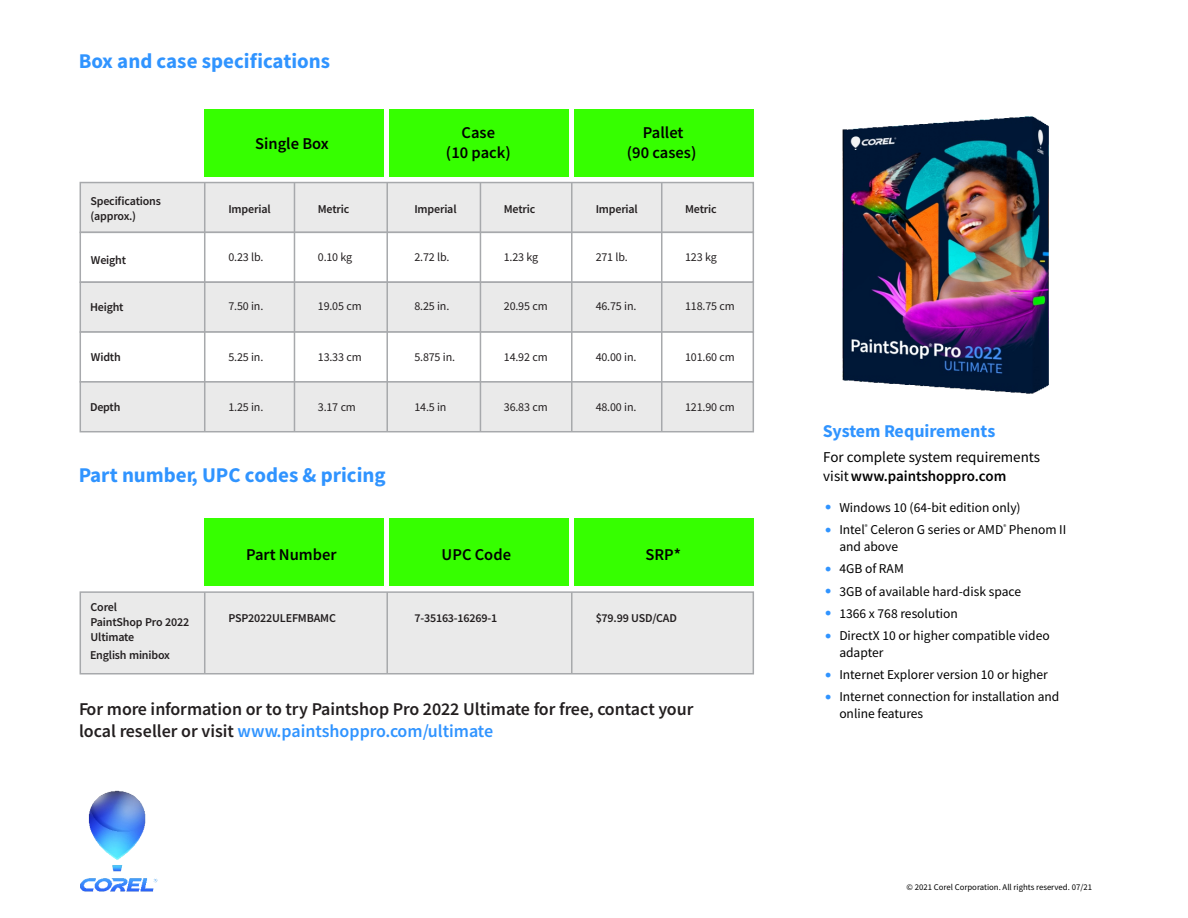
<style>
.page{position:relative;width:1188px;height:918px;background:#fff}
.page>*{position:absolute;margin:0;border:0;box-sizing:border-box;transform-origin:0 0}
.t1{font:700 21px "Source Sans Pro";color:#3094ff}
.t2{font:600 18px/22.6px "Source Sans Pro";color:#231f20}
.t3{font:700 18px "Source Sans Pro";color:#3094ff}
.t4{font:600 16.5px/19.8px "Source Sans Pro";color:#000;text-align:center}
.t5{font:15px/18.9px "Source Sans Pro";color:#000}
.t6{font:13.5px/22.2px "Source Sans Pro";color:#000}
.t7{font:600 12px/15.1px "Source Sans Pro";letter-spacing:-.015em;color:#231f20}
.t8{font:12px "Source Sans Pro";letter-spacing:-.015em;color:#231f20}
.t9{font:8.7px "Source Sans Pro";color:#000}
.t10{font:6.75px "Source Sans Pro";color:#000}
.s1{color:#3094ff}
.s2{font-weight:600}
</style>
<div class="page">
<div style="left:80px;top:182px;width:674px;height:51px;background:#eaeaea;border:2px solid #a7a9ac"></div>
<div style="left:80px;top:232px;width:674px;height:51px;background:#fff;border:2px solid #a7a9ac"></div>
<div style="left:80px;top:281px;width:674px;height:52px;background:#eaeaea;border:2px solid #a7a9ac"></div>
<div style="left:80px;top:331px;width:674px;height:52px;background:#fff;border:2px solid #a7a9ac"></div>
<div style="left:80px;top:381px;width:674px;height:51px;background:#eaeaea;border:2px solid #a7a9ac"></div>
<div style="left:574px;top:109px;width:179px;height:68px;background:#36ff00"></div>
<div style="left:389px;top:109px;width:180px;height:68px;background:#36ff00"></div>
<div style="left:205px;top:109px;width:179px;height:68px;background:#36ff00"></div>
<hr style="left:294px;top:183px;width:1px;height:249px;background:#a7a9ac">
<hr style="left:204px;top:183px;width:1px;height:249px;background:#a7a9ac">
<hr style="left:386px;top:183px;width:2px;height:249px;background:#a7a9ac">
<hr style="left:571px;top:183px;width:2px;height:249px;background:#a7a9ac">
<hr style="left:480px;top:183px;width:1px;height:249px;background:#a7a9ac">
<hr style="left:661px;top:183px;width:1px;height:249px;background:#a7a9ac">
<div style="left:80px;top:591px;width:674px;height:84px;background:#eaeaea;border:2px solid #a7a9ac"></div>
<div style="left:574px;top:519px;width:179px;height:67px;background:#36ff00"></div>
<div style="left:389px;top:519px;width:180px;height:67px;background:#36ff00"></div>
<div style="left:205px;top:519px;width:179px;height:67px;background:#36ff00"></div>
<hr style="left:204px;top:592px;width:1px;height:82px;background:#a7a9ac">
<hr style="left:386px;top:592px;width:2px;height:82px;background:#a7a9ac">
<hr style="left:571px;top:592px;width:2px;height:82px;background:#a7a9ac">
<img style="left:80px;top:790px;width:78px;height:102px">
<img style="left:842px;top:116px;width:207px;height:278px">
<h1 class="t1" style="left:79px;top:53px;width:253px">Box and case specifications</h1>
<p class="t7" style="left:90px;top:194px;width:72px">Specifications (approx.)</p>
<p class="t7" style="left:91px;top:254px;width:37px">Weight</p>
<p class="t7" style="left:90px;top:300px;width:35px">Height</p>
<p class="t7" style="left:91px;top:350px;width:31px">Width</p>
<p class="t7" style="left:90px;top:400px;width:32px">Depth</p>
<p class="t4" style="left:255px;top:135px;width:75px">Single Box</p>
<p class="t4" style="left:446px;top:124px;width:66px">Case<br>(10 pack)</p>
<p class="t4" style="left:627px;top:124px;width:71px">Pallet<br>(90 cases)</p>
<p class="t7" style="left:228px;top:202px;width:44px">Imperial</p>
<p class="t7" style="left:318px;top:202px;width:33px">Metric</p>
<p class="t8" style="left:228px;top:252px;width:36px">0.23 lb.</p>
<p class="t8" style="left:318px;top:252px;width:36px">0.10 kg</p>
<p class="t8" style="left:414px;top:252px;width:36px">2.72 lb.</p>
<p class="t8" style="left:504px;top:252px;width:36px">1.23 kg</p>
<p class="t8" style="left:596px;top:252px;width:34px">271 lb.</p>
<p class="t8" style="left:685px;top:252px;width:33px">123 kg</p>
<p class="t8" style="left:228px;top:301px;width:36px">7.50 in.</p>
<p class="t8" style="left:318px;top:301px;width:45px">19.05 cm</p>
<p class="t8" style="left:414px;top:301px;width:36px">8.25 in.</p>
<p class="t8" style="left:504px;top:301px;width:45px">20.95 cm</p>
<p class="t8" style="left:596px;top:301px;width:42px">46.75 in.</p>
<p class="t8" style="left:685px;top:301px;width:51px">118.75 cm</p>
<p class="t7" style="left:414px;top:202px;width:44px">Imperial</p>
<p class="t7" style="left:504px;top:202px;width:33px">Metric</p>
<p class="t7" style="left:596px;top:202px;width:44px">Imperial</p>
<p class="t7" style="left:685px;top:202px;width:33px">Metric</p>
<p class="t8" style="left:228px;top:352px;width:36px">5.25 in.</p>
<p class="t8" style="left:318px;top:352px;width:45px">13.33 cm</p>
<p class="t8" style="left:414px;top:352px;width:42px">5.875 in.</p>
<p class="t8" style="left:504px;top:352px;width:45px">14.92 cm</p>
<p class="t8" style="left:596px;top:352px;width:42px">40.00 in.</p>
<p class="t8" style="left:685px;top:352px;width:51px">101.60 cm</p>
<p class="t8" style="left:228px;top:402px;width:36px">1.25 in.</p>
<p class="t8" style="left:318px;top:402px;width:40px">3.17 cm</p>
<p class="t8" style="left:414px;top:402px;width:34px">14.5 in</p>
<p class="t8" style="left:504px;top:402px;width:45px">36.83 cm</p>
<p class="t8" style="left:596px;top:402px;width:42px">48.00 in.</p>
<p class="t8" style="left:685px;top:402px;width:51px">121.90 cm</p>
<h1 class="t1" style="left:79px;top:466px;width:309px">Part number, UPC codes &amp; pricing</h1>
<p class="t7" style="left:91px;top:600px;width:100px">Corel<br>PaintShop Pro 2022<br>Ultimate</p>
<p class="t7" style="left:90px;top:649px;width:81px">English minibox</p>
<p class="t4" style="left:246px;top:546px;width:92px">Part Number</p>
<p class="t4" style="left:442px;top:546px;width:71px">UPC Code</p>
<p class="t4" style="left:646px;top:546px;width:37px">SRP*</p>
<p class="t7" style="left:228px;top:612px;width:109px">PSP2022ULEFMBAMC</p>
<p class="t7" style="left:414px;top:612px;width:85px">7-35163-16269-1</p>
<p class="t7" style="left:596px;top:612px;width:83px">$79.99 USD/CAD</p>
<h2 class="t2" style="left:79px;top:699px;width:616px">For more information or to try Paintshop Pro 2022 Ultimate for free, contact your local reseller or visit <span class="s1">www.paintshoppro.com/ultimate</span></h2>
<h2 class="t3" style="left:823px;top:423px;width:174px">System Requirements</h2>
<p class="t5" style="left:823px;top:449px;width:218px">For complete system requirements visit <span class="s2">www.paintshoppro.com</span></p>
<p class="t6" style="left:839px;top:497px;width:183px">Windows 10 (64-bit edition only)</p>
<p class="t10" style="left:865px;top:523px;width:4px">®</p>
<p class="t10" style="left:1003px;top:523px;width:4px">®</p>
<p class="t6" style="left:839px;top:522px;width:229px;line-height:17px">Intel Celeron G series or AMD Phenom II and above</p>
<p class="t6" style="left:839px;top:559px;width:212px">4GB of RAM<br>3GB of available hard-disk space<br>1366 x 768 resolution<br>DirectX 10 or higher compatible video</p>
<p class="t6" style="left:839px;top:643px;width:222px">adapter<br>Internet Explorer version 10 or higher<br>Internet connection for installation and</p>
<p class="t6" style="left:839px;top:704px;width:85px">online features</p>
<p class="t9" style="left:907px;top:883px;width:187px">© 2021 Corel Corporation. All rights reserved. 07/21</p>
</div>
